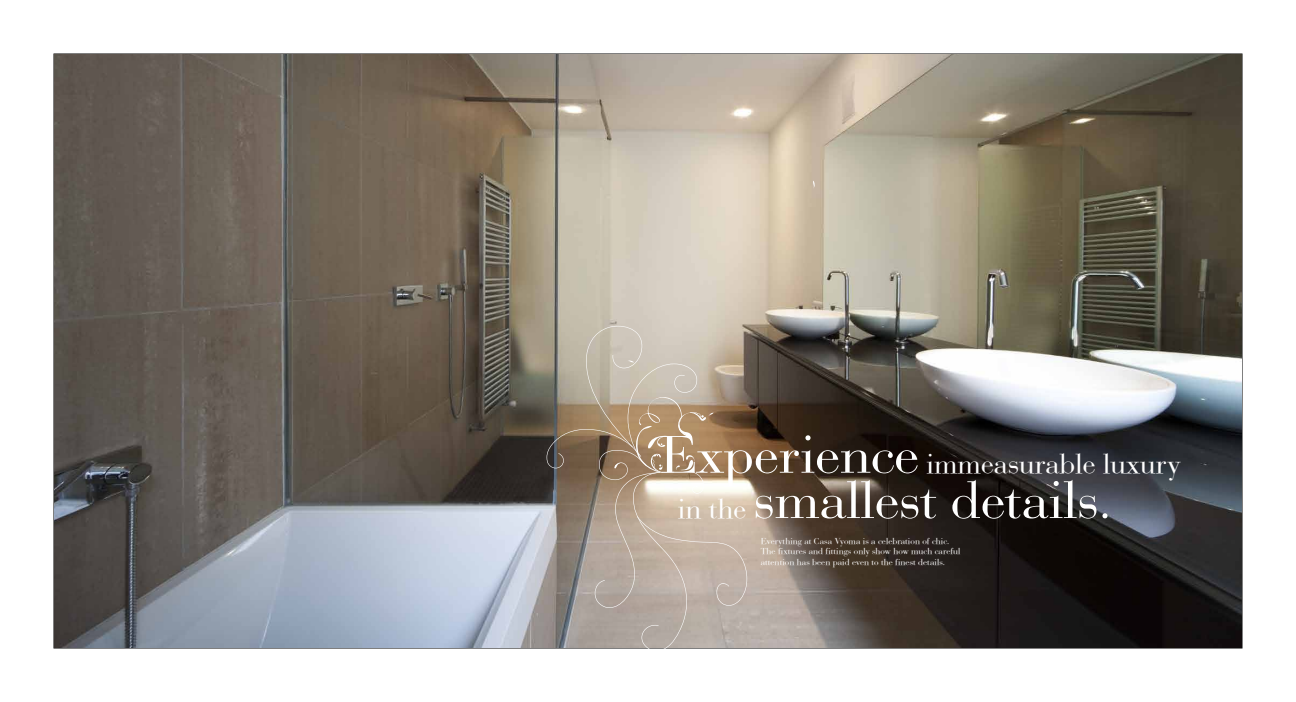
<style>
.page{position:relative;width:1296px;height:702px;background:#fff}
.page>*{position:absolute;margin:0;border:0;box-sizing:border-box;transform-origin:0 0}
.t1{font:54.6px "Bedini";letter-spacing:.01em;color:#fff}
.t2{font:28.58px "Bedini";letter-spacing:.01em;color:#fff}
.t3{font:9px/10.5px "Bedini";letter-spacing:.015em;color:#fff}
.s1{font-size:55.05px}
.s2{font-size:28.58px}
</style>
<div class="page">
<img style="left:54px;top:54px;width:1188px;height:594px">
<svg style="left:813px;top:180px;width:2px;height:10px"></svg>
<svg style="left:547px;top:326px;width:200px;height:323px;background:#afa191"></svg>
<p class="t2" style="left:661px;top:446px;width:521px"><span class="s1">Experience</span> immeasurable luxury</p>
<p class="t1" style="left:678px;top:467px;width:435px"><span class="s2">in the</span> smallest details.</p>
<p class="t3" style="left:761px;top:535px;width:201px">Everything at Casa Vyoma is a celebration of chic.<br>The fixtures and fittings only show how much careful attention has been paid even to the finest details.</p>
</div>
